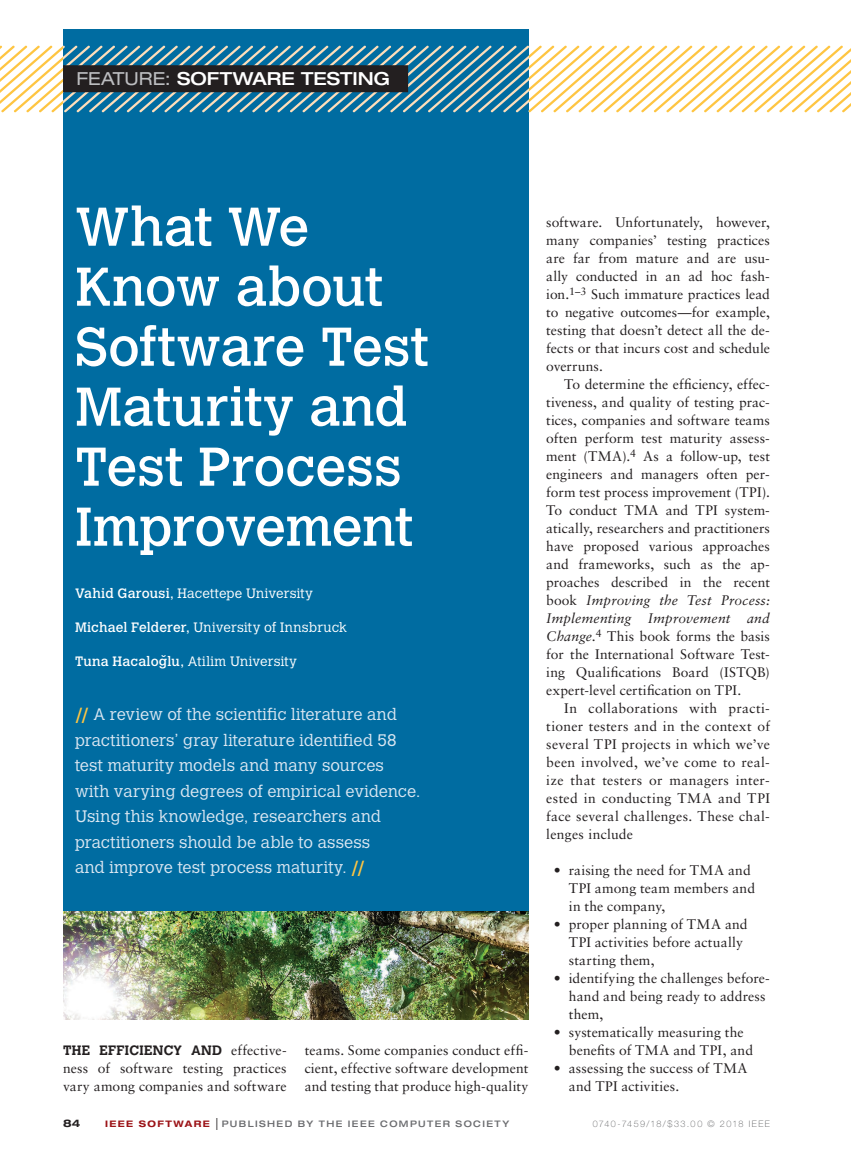
<style>
.page{position:relative;width:851px;height:1161px;background:#fff}
.page>*{position:absolute;margin:0;border:0;box-sizing:border-box;transform-origin:0 0}
.t1{font:54px/60px "Calvert MT Std";letter-spacing:-.01em;color:#fff}
.t2{font:500 expanded 18px "Helvetica Neue LT Std";color:#fff}
.t3{font:300 16.5px/25.5px "Calvert MT Std";letter-spacing:.005em;color:#dbe7f2}
.t4{font:13.8px/18px "Sabon LT Std";letter-spacing:.01em;color:#231f20}
.t5{font:300 13.5px "Calvert MT Std";letter-spacing:.015em;color:#fff}
.t6{font:700 13.5px "Calvert MT Std";letter-spacing:.02em;color:#231f20}
.t7{font:700 expanded 10.5px "Helvetica Neue LT Std";color:#231f20}
.t8{font:500 expanded 9px "Helvetica Neue LT Std";letter-spacing:.155em;color:#6c6d70}
.t9{font:100 9px "Helvetica Neue LT Std";letter-spacing:.155em;color:#57585a}
.s1{font-weight:400;color:#bcbdc0}
.s2{font-weight:400}
.s3{font-weight:700;color:#fec542}
.s4{font-family:"Sabon LT Std";font-weight:400;font-size:13.8px}
.s5{font-style:italic}
.s6{font-weight:700;color:#9c1418}
.s7{font-family:"Helvetica LT Std";font-weight:400;font-stretch:condensed;font-size:12px;color:#231f20}
</style>
<div class="page">
<div style="left:63px;top:29px;width:465px;height:180px;background:#006ca1"></div>
<svg style="left:0;top:45px;width:850px;height:67px"></svg>
<div style="left:63px;top:65px;width:345px;height:27px;background:#231f20"></div>
<div style="left:63px;top:206px;width:465px;height:705px;background:#006ca1"></div>
<img style="left:63px;top:911px;width:465px;height:108px">
<h2 class="t2" style="left:76px;top:68px;width:315px"><span class="s1">FEATURE:</span> SOFTWARE TESTING</h2>
<h1 class="t1" style="left:75px;top:197px;width:355px">What We<br>Know about<br>Software Test<br>Maturity and<br>Test Process<br>Improvement</h1>
<p class="t5" style="left:75px;top:586px;width:240px"><span class="s2">Vahid Garousi,</span> Hacettepe University</p>
<p class="t5" style="left:75px;top:620px;width:273px"><span class="s2">Michael Felderer,</span> University of Innsbruck</p>
<p class="t5" style="left:75px;top:654px;width:224px"><span class="s2">Tuna Hacalog˘lu,</span> Atilim University</p>
<p class="t3" style="left:75px;top:702px;width:346px"><span class="s3">//</span> A review of the scientific literature and practitioners’ gray literature identified 58 test maturity models and many sources with varying degrees of empirical evidence.<br>Using this knowledge, researchers and practitioners should be able to assess<br>and improve test process maturity. <span class="s3">//</span></p>
<p class="t6" style="left:63px;top:1042px;width:225px">THE EFFICIENCY AND <span class="s4">effective-</span></p>
<p class="t4" style="left:63px;top:1059px;width:225px">ness of software testing practices vary among companies and software</p>
<p class="t4" style="left:304px;top:1041px;width:225px;text-align:justify">teams. Some companies conduct effi&shy;cient, effective software development and testing that produce high-quality</p>
<p class="t4" style="left:546px;top:213px;width:225px;text-align:justify">software. Unfortunately, however, many companies’ testing practices are far from mature and are usu&shy;ally conducted in an ad hoc fash&shy;ion.<sup>1–3</sup> Such immature practices lead to negative outcomes—for example, testing that doesn’t detect all the de&shy;fects or that incurs cost and schedule overruns.</p>
<p class="t4" style="left:546px;top:375px;width:225px;text-align:justify;text-indent:18px">To determine the efficiency, effec&shy;tiveness, and quality of testing prac&shy;tices, companies and software teams often perform test maturity assess&shy;ment (TMA).<sup>4</sup> As a follow-up, test engineers and managers often per&shy;form test process improvement (TPI).<br>To conduct TMA and TPI system&shy;atically, researchers and practitioners have proposed various approaches and frameworks, such as the ap&shy;proaches described in the recent book <span class="s5">Improving the Test Process:<br>Implementing Improvement and Change</span>.<sup>4</sup> This book forms the basis for the International Software Test&shy;ing Qualifications Board (ISTQB) expert-level certification on TPI.</p>
<p class="t4" style="left:546px;top:699px;width:225px;text-align:justify;text-indent:18px">In collaborations with practi&shy;tioner testers and in the context of several TPI projects in which we’ve been involved, we’ve come to real&shy;ize that testers or managers inter&shy;ested in conducting TMA and TPI face several challenges. These chal&shy;lenges include</p>
<p class="t4" style="left:569px;top:861px;width:188px;text-indent:-15px">• raising the need for TMA and<br>TPI among team members and in the company,</p>
<p class="t4" style="left:569px;top:915px;width:180px;text-indent:-15px">• proper planning of TMA and<br>TPI activities before actually starting them,</p>
<p class="t4" style="left:569px;top:969px;width:202px;text-indent:-15px">• identifying the challenges before&shy;hand and being ready to address them,</p>
<p class="t4" style="left:569px;top:1023px;width:186px;text-indent:-15px">• systematically measuring the benefits of TMA and TPI, and</p>
<p class="t4" style="left:569px;top:1059px;width:180px;text-indent:-15px">• assessing the success of TMA and TPI activities.</p>
<p class="t7" style="left:63px;top:1117px;width:19px">84</p>
<p class="t8" style="left:105px;top:1118px;width:405px"><span class="s6">IEEE SOFTWARE</span> <span class="s7">|</span> PUBLISHED BY THE IEEE COMPUTER SOCIETY</p>
<p class="t9" style="left:593px;top:1119px;width:178px">0740-7459/18/$33.00 © 2018 IEEE</p>
</div>
